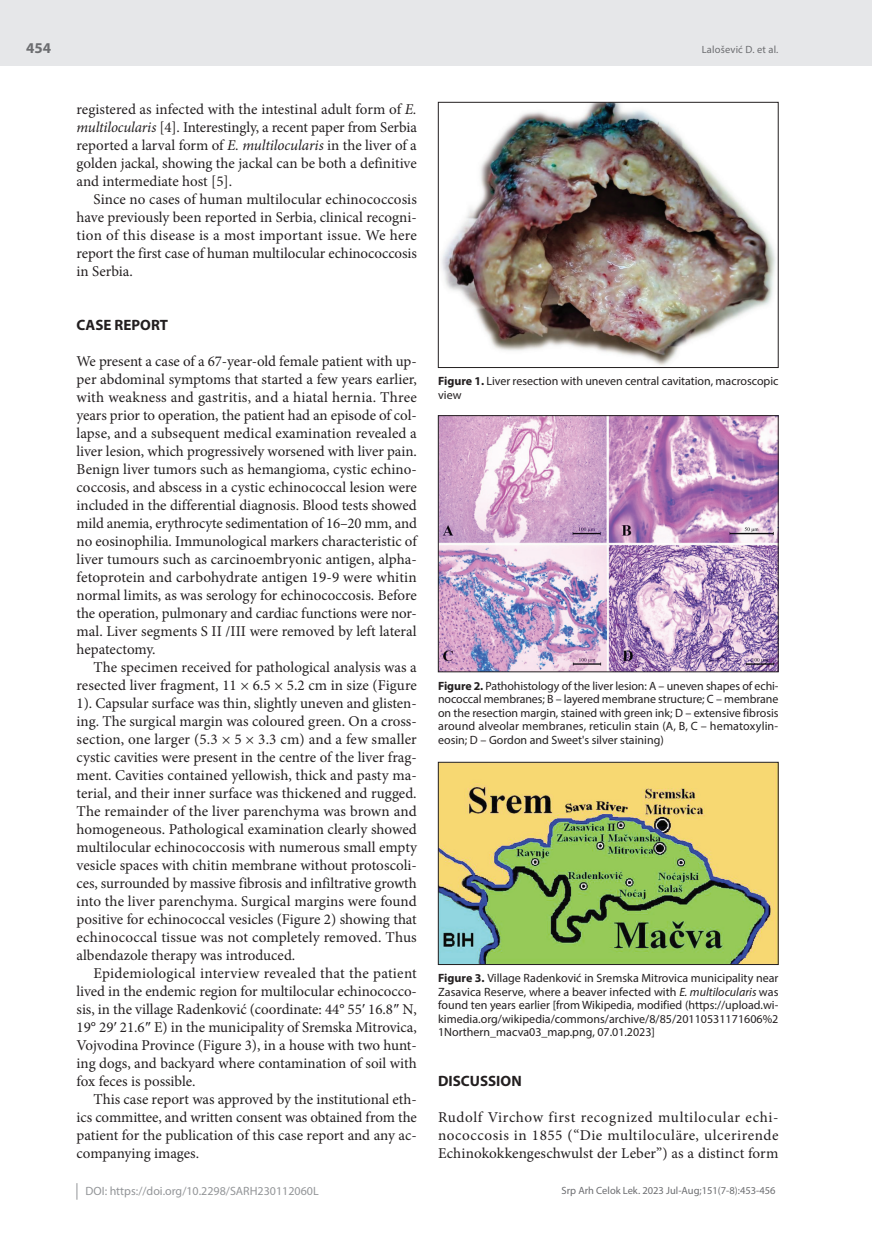
<style>
.page{position:relative;width:872px;height:1234px;background:#fff}
.page>*{position:absolute;margin:0;border:0;box-sizing:border-box;transform-origin:0 0}
.t1{font:15px/18px "Minion Pro";color:#231f20;text-align:justify}
.t2{font:700 15px "Myriad Pro";color:#231f20}
.t3{font:700 15px "Myriad Pro";color:#6c6d70}
.t4{font:12px/13.5px "Myriad Pro";color:#231f20;text-align:justify}
.t5{font:12px "Myriad Pro";color:#939598}
.t6{font:10.5px "Myriad Pro";color:#6c6d70}
.s1{font-style:italic}
.s2{font-family:"Times New Roman"}
.s3{font-weight:700}
</style>
<div class="page">
<div style="left:0;top:0;width:872px;height:66px;background:#e6e7e9"></div>
<svg style="left:77px;top:1183px;width:1px;height:16px"></svg>
<img style="left:441px;top:104px;width:335px;height:261px">
<div style="left:438px;top:102px;width:340px;height:265px;border:1px solid #231f20"></div>
<img style="left:440px;top:417px;width:336px;height:253px">
<div style="left:438px;top:415px;width:340px;height:257px;border:1px solid #231f20"></div>
<img style="left:440px;top:764px;width:336px;height:198px">
<div style="left:438px;top:762px;width:340px;height:202px;border:1px solid #231f20"></div>
<p class="t3" style="left:26px;top:38px;width:26px">454</p>
<p class="t1" style="left:77px;top:100px;width:342px">registered as infected with the intestinal adult form of <span class="s1">E. multilocularis</span> [4]. Interestingly, a recent paper from Serbia reported a larval form of <span class="s1">E. multilocularis</span> in the liver of a golden jackal, showing the jackal can be both a definitive and intermediate host [5].</p>
<p class="t1" style="left:77px;top:190px;width:342px;text-indent:17px">Since no cases of human multilocular echinococcosis have previously been reported in Serbia, clinical recogni&shy;tion of this disease is a most important issue. We here report the first case of human multilocular echinococcosis in Serbia.</p>
<p class="t2" style="left:77px;top:315px;width:93px">CASE REPORT</p>
<p class="t1" style="left:77px;top:352px;width:342px">We present a case of a 67-year-old female patient with up&shy;per abdominal symptoms that started a few years earlier, with weakness and gastritis, and a hiatal hernia. Three years prior to operation, the patient had an episode of col&shy;lapse, and a subsequent medical examination revealed a liver lesion, which progressively worsened with liver pain.<br>Benign liver tumors such as hemangioma, cystic echino&shy;coccosis, and abscess in a cystic echinococcal lesion were included in the differential diagnosis. Blood tests showed mild anemia, erythrocyte sedimentation of 16–20 mm, and no eosinophilia. Immunological markers characteristic of liver tumours such as carcinoembryonic antigen, alpha&shy;fetoprotein and carbohydrate antigen 19-9 were whitin normal limits, as was serology for echinococcosis. Before the operation, pulmonary and cardiac functions were nor&shy;mal. Liver segments S II /III were removed by left lateral hepatectomy.</p>
<p class="t1" style="left:77px;top:658px;width:342px;text-indent:17px">The specimen received for pathological analysis was a resected liver fragment, 11 × 6.5 × 5.2 cm in size (Figure 1). Capsular surface was thin, slightly uneven and glisten&shy;ing. The surgical margin was coloured green. On a cross&shy;section, one larger (5.3 × 5 × 3.3 cm) and a few smaller cystic cavities were present in the centre of the liver frag&shy;ment. Cavities contained yellowish, thick and pasty ma&shy;terial, and their inner surface was thickened and rugged.<br>The remainder of the liver parenchyma was brown and homogeneous. Pathological examination clearly showed multilocular echinococcosis with numerous small empty vesicle spaces with chitin membrane without protoscoli&shy;ces, surrounded by massive fibrosis and infiltrative growth into the liver parenchyma. Surgical margins were found positive for echinococcal vesicles (Figure 2) showing that echinococcal tissue was not completely removed. Thus albendazole therapy was introduced.</p>
<p class="t1" style="left:77px;top:964px;width:342px;text-indent:17px">Epidemiological interview revealed that the patient lived in the endemic region for multilocular echinococco&shy;sis, in the village Radenković (coordinate: 44° 55<span class="s2">′</span> 16.8<span class="s2">″</span> N, 19° 29<span class="s2">′</span> 21.6<span class="s2">″</span> E) in the municipality of Sremska Mitrovica, Vojvodina Province (Figure 3), in a house with two hunt&shy;ing dogs, and backyard where contamination of soil with fox feces is possible.</p>
<p class="t1" style="left:77px;top:1090px;width:342px;text-indent:17px">This case report was approved by the institutional eth&shy;ics committee, and written consent was obtained from the patient for the publication of this case report and any ac&shy;companying images.</p>
<p class="t6" style="left:702px;top:43px;width:78px">Lalošević D. et al.</p>
<p class="t4" style="left:438px;top:374px;width:342px"><span class="s3">Figure 1.</span> Liver resection with uneven central cavitation, macroscopic view</p>
<p class="t4" style="left:438px;top:678px;width:342px"><span class="s3">Figure 2.</span> Pathohistology of the liver lesion: A – uneven shapes of echi&shy;nococcal membranes; B – layered membrane structure; C – membrane on the resection margin, stained with green ink; D – extensive fibrosis around alveolar membranes, reticulin stain (A, B, C – hematoxylin&shy;eosin; D – Gordon and Sweet's silver staining)</p>
<p class="t4" style="left:438px;top:971px;width:342px"><span class="s3">Figure 3.</span> Village Radenković in Sremska Mitrovica municipality near Zasavica Reserve, where a beaver infected with <span class="s1">E. multilocularis</span> was found ten years earlier [from Wikipedia, modified (https://upload.wi&shy;kimedia.org/wikipedia/commons/archive/8/85/20110531171606%2<br>1Northern_macva03_map.png, 07.01.2023]</p>
<p class="t2" style="left:438px;top:1071px;width:85px">DISCUSSION</p>
<p class="t1" style="left:438px;top:1108px;width:342px">Rudolf Virchow first recognized multilocular echi&shy;nococcosis in 1855 (“Die multiloculäre, ulcerirende Echinokokkengeschwulst der Leber”) as a distinct form</p>
<p class="t5" style="left:86px;top:1183px;width:235px">DOI: https://doi.org/10.2298/SARH230112060L</p>
<p class="t6" style="left:561px;top:1184px;width:216px">Srp Arh Celok Lek. 2023 Jul-Aug;151(7-8):453-456</p>
</div>
